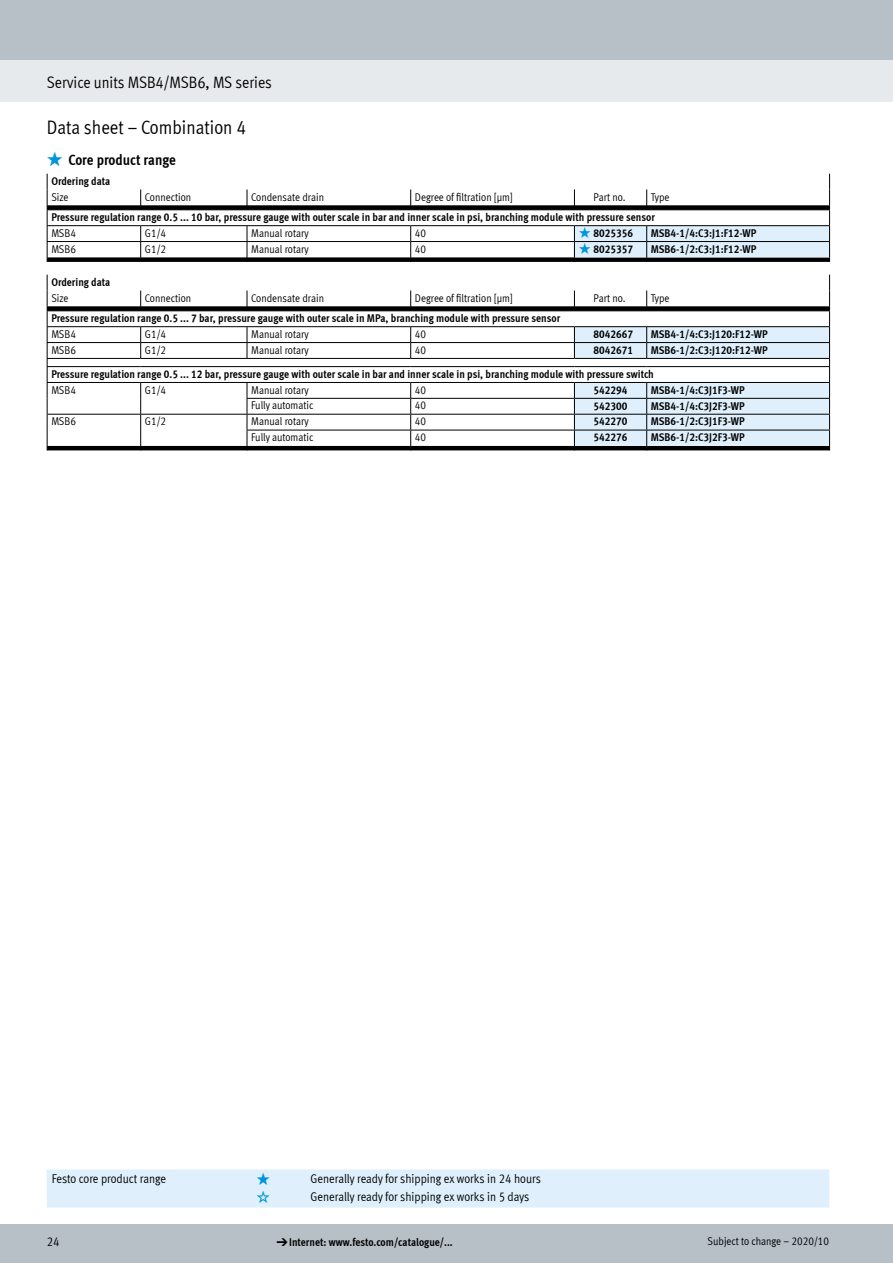
<style>
.page{position:relative;width:893px;height:1263px;background:#fff}
.page>*{position:absolute;margin:0;border:0;box-sizing:border-box;transform-origin:0 0}
.FES_title_section{font:19.5px "Meta Cond LF";color:#000}
.FES_title_family{font:16.5px "Meta Cond LF";color:#000}
.t1{font:700 15px "Meta Cond LF";letter-spacing:-.005em;color:#000}
.FES_regular{font:12.75px "Meta Cond LF";color:#000}
.t2{font:12.75px "Meto Pict 182";color:#0095db}
.FES_tab_sub_1{font:700 11.25px "Meta Cond LF";color:#000}
.FES_tab_regular{font:11.25px "Meta Cond LF";color:#000}
.FES_type_code{font:700 11.25px "Meta Cond LF";color:#000}
.FES_tab_head_2{font:11.25px "Meta Cond LF";color:#000}
.FES_type_code_in{font:700 11.25px "Meta Cond LF";color:#000}
.FES_tab_head_1{font:700 11.25px "Meta Cond LF";color:#000}
.FES_type_code_head_i{font:11.25px "Meta Cond LF";color:#000}
.FES_type_code_head{font:11.25px "Meta Cond LF";color:#000}
.s1{font-family:"Meto Pict 182";font-weight:400;color:#0095db}
.s2{font-family:"Meto Pict 182";font-weight:400}
</style>
<div class="page">
<div style="left:0;top:1225px;width:893px;height:38px;background:#b6c0c6"></div>
<div style="left:0;top:60px;width:893px;height:42px;background:#e7eaec"></div>
<div style="left:0;top:0;width:893px;height:60px;background:#b6c0c6"></div>
<svg style="left:47px;top:174px;width:783px;height:88px"></svg>
<svg style="left:48px;top:306px;width:526px;height:144px"></svg>
<hr style="left:47px;top:342px;width:94px;height:1px;background:#000">
<hr style="left:141px;top:342px;width:106px;height:1px;background:#000">
<svg style="left:140px;top:327px;width:1px;height:31px"></svg>
<hr style="left:247px;top:342px;width:164px;height:1px;background:#000">
<svg style="left:247px;top:327px;width:1px;height:31px"></svg>
<hr style="left:411px;top:342px;width:163px;height:1px;background:#000">
<svg style="left:410px;top:327px;width:1px;height:31px"></svg>
<hr style="left:47px;top:358px;width:94px;height:1px;background:#000">
<hr style="left:141px;top:358px;width:106px;height:1px;background:#000">
<hr style="left:247px;top:358px;width:164px;height:1px;background:#000">
<hr style="left:411px;top:358px;width:163px;height:1px;background:#000">
<hr style="left:247px;top:398px;width:164px;height:1px;background:#000">
<hr style="left:411px;top:398px;width:163px;height:1px;background:#000">
<hr style="left:47px;top:414px;width:94px;height:1px;background:#000">
<hr style="left:141px;top:414px;width:106px;height:1px;background:#000">
<hr style="left:247px;top:414px;width:164px;height:1px;background:#000">
<hr style="left:411px;top:414px;width:163px;height:1px;background:#000">
<hr style="left:247px;top:430px;width:164px;height:1px;background:#000">
<hr style="left:411px;top:430px;width:163px;height:1px;background:#000">
<svg style="left:140px;top:290px;width:1px;height:20px"></svg>
<svg style="left:247px;top:290px;width:1px;height:20px"></svg>
<svg style="left:410px;top:290px;width:1px;height:20px"></svg>
<hr style="left:141px;top:326px;width:106px;height:1px;background:#000">
<hr style="left:247px;top:326px;width:164px;height:1px;background:#000">
<hr style="left:411px;top:326px;width:163px;height:1px;background:#000">
<hr style="left:47px;top:310px;width:94px;height:1px;background:#000">
<hr style="left:141px;top:310px;width:106px;height:1px;background:#000">
<hr style="left:247px;top:310px;width:164px;height:1px;background:#000">
<hr style="left:411px;top:310px;width:163px;height:1px;background:#000">
<hr style="left:47px;top:326px;width:94px;height:1px;background:#000">
<hr style="left:141px;top:382px;width:106px;height:1px;background:#000">
<hr style="left:247px;top:382px;width:164px;height:1px;background:#000">
<hr style="left:411px;top:382px;width:163px;height:1px;background:#000">
<hr style="left:47px;top:366px;width:94px;height:1px;background:#000">
<hr style="left:141px;top:366px;width:106px;height:1px;background:#000">
<hr style="left:247px;top:366px;width:164px;height:1px;background:#000">
<hr style="left:411px;top:366px;width:163px;height:1px;background:#000">
<hr style="left:47px;top:382px;width:94px;height:1px;background:#000">
<svg style="left:47px;top:275px;width:1px;height:175px"></svg>
<svg style="left:140px;top:383px;width:1px;height:67px"></svg>
<svg style="left:247px;top:383px;width:1px;height:67px"></svg>
<svg style="left:410px;top:383px;width:1px;height:67px"></svg>
<svg style="left:574px;top:275px;width:256px;height:175px"></svg>
<div style="left:47px;top:1169px;width:782px;height:38px;background:#dff0fc"></div>
<p class="FES_title_family" style="left:47px;top:72px;width:227px">Service units MSB4/MSB6, MS series</p>
<p class="FES_title_section" style="left:47px;top:116px;width:201px">Data sheet – Combination 4</p>
<p class="t1" style="left:47px;top:150px;width:131px"><span class="s1">q</span> Core product range</p>
<p class="FES_tab_head_1" style="left:51px;top:174px;width:60px">Ordering data</p>
<p class="FES_tab_head_2" style="left:51px;top:190px;width:19px">Size</p>
<p class="FES_tab_head_2" style="left:145px;top:190px;width:48px">Connection</p>
<p class="FES_tab_head_2" style="left:251px;top:190px;width:74px">Condensate drain</p>
<p class="FES_tab_head_2" style="left:415px;top:190px;width:99px">Degree of filtration [μm]</p>
<p class="FES_type_code_head_i" style="left:594px;top:190px;width:33px">Part no.</p>
<p class="FES_type_code_head" style="left:651px;top:190px;width:20px">Type</p>
<p class="FES_tab_sub_1" style="left:51px;top:210px;width:605px">Pressure regulation range 0.5 ... 10 bar, pressure gauge with outer scale in bar and inner scale in psi, branching module with pressure sensor</p>
<p class="FES_tab_regular" style="left:51px;top:226px;width:26px">MSB4</p>
<p class="FES_tab_regular" style="left:145px;top:226px;width:23px">G1/4</p>
<p class="FES_tab_regular" style="left:251px;top:226px;width:59px">Manual rotary</p>
<p class="FES_tab_regular" style="left:415px;top:226px;width:13px">40</p>
<p class="FES_tab_sub_1" style="left:579px;top:226px;width:56px"><span class="s1">q</span>8025356</p>
<p class="FES_type_code" style="left:651px;top:226px;width:107px">MSB4-1/4:C3:J1:F12-WP</p>
<p class="FES_tab_regular" style="left:51px;top:242px;width:26px">MSB6</p>
<p class="FES_tab_regular" style="left:145px;top:242px;width:23px">G1/2</p>
<p class="FES_tab_regular" style="left:251px;top:242px;width:59px">Manual rotary</p>
<p class="FES_tab_regular" style="left:415px;top:242px;width:13px">40</p>
<p class="FES_tab_sub_1" style="left:579px;top:242px;width:56px"><span class="s1">q</span>8025357</p>
<p class="FES_type_code" style="left:651px;top:242px;width:107px">MSB6-1/2:C3:J1:F12-WP</p>
<p class="FES_tab_head_1" style="left:51px;top:275px;width:60px">Ordering data</p>
<p class="FES_tab_head_2" style="left:51px;top:291px;width:19px">Size</p>
<p class="FES_tab_head_2" style="left:145px;top:291px;width:48px">Connection</p>
<p class="FES_tab_head_2" style="left:251px;top:291px;width:74px">Condensate drain</p>
<p class="FES_tab_head_2" style="left:415px;top:291px;width:99px">Degree of filtration [μm]</p>
<p class="FES_type_code_head_i" style="left:594px;top:291px;width:33px">Part no.</p>
<p class="FES_type_code_head" style="left:651px;top:291px;width:20px">Type</p>
<p class="FES_tab_sub_1" style="left:51px;top:311px;width:510px">Pressure regulation range 0.5 ... 7 bar, pressure gauge with outer scale in MPa, branching module with pressure sensor</p>
<p class="FES_tab_regular" style="left:51px;top:327px;width:26px">MSB4</p>
<p class="FES_tab_regular" style="left:145px;top:327px;width:23px">G1/4</p>
<p class="FES_tab_regular" style="left:251px;top:327px;width:59px">Manual rotary</p>
<p class="FES_tab_regular" style="left:415px;top:327px;width:13px">40</p>
<p class="FES_type_code_in" style="left:594px;top:327px;width:41px">8042667</p>
<p class="FES_type_code" style="left:651px;top:327px;width:118px">MSB4-1/4:C3:J120:F12-WP</p>
<p class="FES_tab_regular" style="left:51px;top:343px;width:26px">MSB6</p>
<p class="FES_tab_regular" style="left:145px;top:343px;width:23px">G1/2</p>
<p class="FES_tab_regular" style="left:251px;top:343px;width:59px">Manual rotary</p>
<p class="FES_tab_regular" style="left:415px;top:343px;width:13px">40</p>
<p class="FES_type_code_in" style="left:594px;top:343px;width:41px">8042671</p>
<p class="FES_type_code" style="left:651px;top:343px;width:118px">MSB6-1/2:C3:J120:F12-WP</p>
<p class="FES_tab_sub_1" style="left:51px;top:367px;width:604px">Pressure regulation range 0.5 ... 12 bar, pressure gauge with outer scale in bar and inner scale in psi, branching module with pressure switch</p>
<p class="FES_tab_regular" style="left:51px;top:383px;width:26px">MSB4</p>
<p class="FES_tab_regular" style="left:145px;top:383px;width:23px">G1/4</p>
<p class="FES_tab_regular" style="left:251px;top:383px;width:59px">Manual rotary</p>
<p class="FES_tab_regular" style="left:415px;top:383px;width:13px">40</p>
<p class="FES_type_code_in" style="left:594px;top:383px;width:35px">542294</p>
<p class="FES_type_code" style="left:651px;top:383px;width:95px">MSB4-1/4:C3J1F3-WP</p>
<p class="FES_tab_regular" style="left:251px;top:399px;width:64px">Fully automatic</p>
<p class="FES_tab_regular" style="left:415px;top:399px;width:13px">40</p>
<p class="FES_type_code_in" style="left:594px;top:398px;width:35px">542300</p>
<p class="FES_type_code" style="left:651px;top:398px;width:95px">MSB4-1/4:C3J2F3-WP</p>
<p class="FES_tab_regular" style="left:51px;top:414px;width:26px">MSB6</p>
<p class="FES_tab_regular" style="left:145px;top:414px;width:23px">G1/2</p>
<p class="FES_tab_regular" style="left:251px;top:414px;width:59px">Manual rotary</p>
<p class="FES_tab_regular" style="left:415px;top:414px;width:13px">40</p>
<p class="FES_type_code_in" style="left:594px;top:414px;width:35px">542270</p>
<p class="FES_type_code" style="left:651px;top:414px;width:95px">MSB6-1/2:C3J1F3-WP</p>
<p class="FES_tab_regular" style="left:251px;top:430px;width:64px">Fully automatic</p>
<p class="FES_tab_regular" style="left:415px;top:430px;width:13px">40</p>
<p class="FES_type_code_in" style="left:594px;top:430px;width:35px">542276</p>
<p class="FES_type_code" style="left:651px;top:430px;width:95px">MSB6-1/2:C3J2F3-WP</p>
<p class="FES_regular" style="left:52px;top:1171px;width:116px">Festo core product range</p>
<p class="t2" style="left:257px;top:1171px;width:17px">q</p>
<p class="FES_regular" style="left:311px;top:1171px;width:232px">Generally ready for shipping ex works in 24 hours</p>
<p class="t2" style="left:257px;top:1189px;width:17px">w</p>
<p class="FES_regular" style="left:311px;top:1189px;width:220px">Generally ready for shipping ex works in 5 days</p>
<p class="FES_regular" style="left:47px;top:1234px;width:14px">24</p>
<p class="FES_tab_sub_1" style="left:276px;top:1235px;width:178px"><span class="s2">d</span>Internet: www.festo.com/catalogue/...</p>
<p class="FES_tab_head_2" style="left:708px;top:1234px;width:123px">Subject to change – 2020/10</p>
</div>
